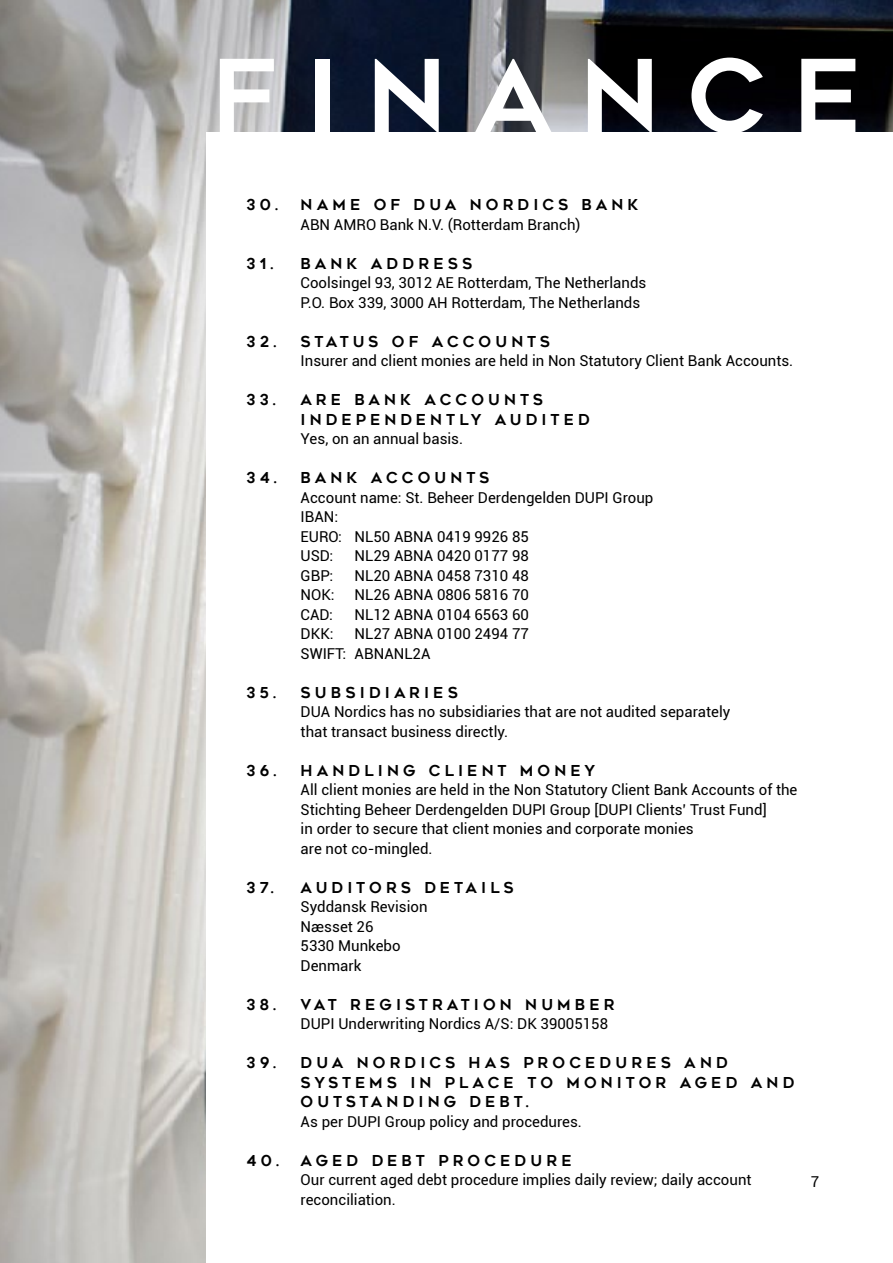
<style>
.page{position:relative;width:893px;height:1263px;background:#fff}
.page>*{position:absolute;margin:0;border:0;box-sizing:border-box;transform-origin:0 0}
.t1{font:100.5px "Geometos";letter-spacing:.275em;color:#fff}
.t2{font:15px/19.5px "Roboto";color:#000}
.t3{font:15px/19.5px "Geometos";letter-spacing:.275em;color:#000}
</style>
<div class="page">
<img style="left:0;top:0;width:893px;height:1263px">
<div style="left:206px;top:132px;width:687px;height:1131px;background:#fff"></div>
<h1 class="t1" style="left:212px;top:40px;width:652px">FINANCE</h1>
<p class="t3" style="left:247px;top:195px;width:393px">30. NAME OF DUA NORDICS BANK</p>
<p class="t2" style="left:301px;top:214px;width:281px">ABN AMRO Bank N.V. (Rotterdam Branch)</p>
<p class="t3" style="left:247px;top:253px;width:227px">31. BANK ADDRESS</p>
<p class="t2" style="left:301px;top:272px;width:347px">Coolsingel 93, 3012 AE Rotterdam, The Netherlands<br>P.O. Box 339, 3000 AH Rotterdam, The Netherlands</p>
<p class="t3" style="left:247px;top:331px;width:305px">32. STATUS OF ACCOUNTS</p>
<p class="t2" style="left:301px;top:350px;width:494px">Insurer and client monies are held in Non Statutory Client Bank Accounts.</p>
<p class="t3" style="left:301px;top:390px;width:291px;text-indent:-54px">33. ARE BANK ACCOUNTS<br>INDEPENDENTLY AUDITED</p>
<p class="t2" style="left:301px;top:428px;width:164px">Yes, on an annual basis.</p>
<p class="t3" style="left:247px;top:468px;width:244px">34. BANK ACCOUNTS</p>
<p class="t2" style="left:301px;top:487px;width:354px">Account name: St. Beheer Derdengelden DUPI Group<br>IBAN:<br>EURO: NL50 ABNA 0419 9926 85<br>USD:</p>
<p class="t2" style="left:355px;top:545px;width:176px">NL29 ABNA 0420 0177 98</p>
<p class="t2" style="left:301px;top:565px;width:34px">GBP :</p>
<p class="t2" style="left:355px;top:565px;width:176px">NL20 ABNA 0458 7310 48</p>
<p class="t2" style="left:301px;top:584px;width:36px">NOK:</p>
<p class="t2" style="left:355px;top:584px;width:176px">NL26 ABNA 0806 5816 70</p>
<p class="t2" style="left:301px;top:604px;width:34px">CAD:</p>
<p class="t2" style="left:355px;top:604px;width:176px">NL12 ABNA 0104 6563 60</p>
<p class="t2" style="left:301px;top:623px;width:35px">DKK:</p>
<p class="t2" style="left:301px;top:623px;width:230px;text-indent:54px">NL27 ABNA 0100 2494 77<br>SWIFT: ABNANL2A</p>
<p class="t3" style="left:247px;top:682px;width:213px">35. SUBSIDIARIES</p>
<p class="t2" style="left:301px;top:701px;width:431px">DUA Nordics has no subsidiaries that are not audited separately that transact business directly.</p>
<p class="t3" style="left:247px;top:760px;width:350px">36. HANDLING CLIENT MONEY</p>
<p class="t2" style="left:301px;top:779px;width:498px">All client monies are held in the Non Statutory Client Bank Accounts of the Stichting Beheer Derdengelden DUPI Group [DUPI Clients’ Trust Fund]<br>in order to secure that client monies and corporate monies<br>are not co-mingled.</p>
<p class="t3" style="left:247px;top:877px;width:268px">37. AUDITORS DETAILS</p>
<p class="t2" style="left:301px;top:896px;width:128px">Syddansk Revision<br>Næsset 26<br>5330 Munkebo<br>Denmark</p>
<p class="t3" style="left:247px;top:994px;width:369px">38. VAT REGISTRATION NUMBER</p>
<p class="t2" style="left:301px;top:1013px;width:309px">DUPI Underwriting Nordics A/S: DK 39005158</p>
<p class="t3" style="left:301px;top:1053px;width:495px;text-indent:-54px">39. DUA NORDICS HAS PROCEDURES AND<br>SYSTEMS IN PLACE TO MONITOR AGED AND<br>OUTSTANDING DEBT.</p>
<p class="t2" style="left:301px;top:1111px;width:283px">As per DUPI Group policy and procedures.</p>
<p class="t3" style="left:247px;top:1150px;width:326px">40. AGED DEBT PROCEDURE</p>
<p class="t2" style="left:301px;top:1169px;width:452px">Our current aged debt procedure implies daily review; daily account reconciliation.</p>
<p class="t2" style="left:811px;top:1172px;width:10px">7</p>
</div>
